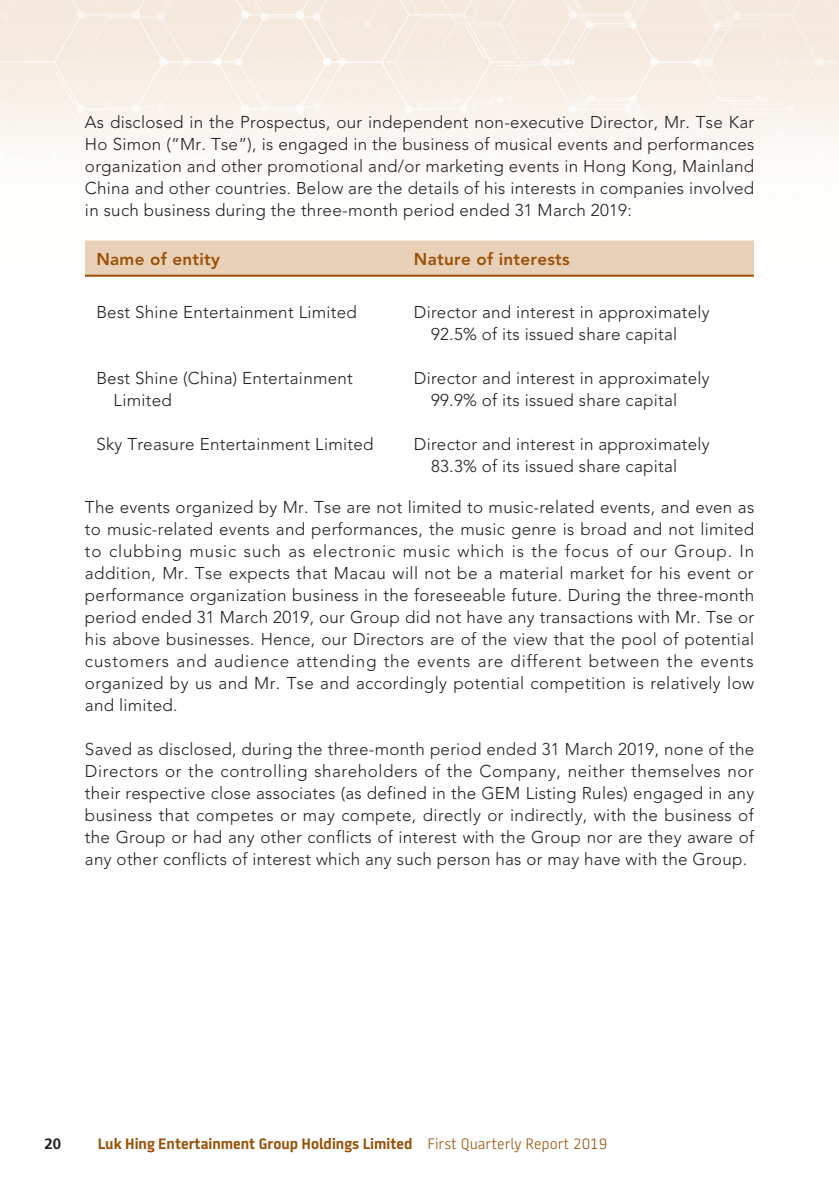
<style>
.page{position:relative;width:839px;height:1191px;background:#fff}
.page>*{position:absolute;margin:0;border:0;box-sizing:border-box;transform-origin:0 0}
._00_txt{font:300 17px/22px "Avenir LT Std";letter-spacing:.015em;color:#231f20;text-align:justify}
._50_Table_txt{font:300 17px "Avenir LT Std";letter-spacing:.015em;color:#231f20}
._50_Table_txt-2{font:800 17px "Avenir LT Std";letter-spacing:.02em;color:#9a5006}
.t1{font:700 15px "Battersea";color:#9a5006}
.t2{font:700 15px "Frutiger LT Std";color:#231f20}
.s1{font-weight:300}
</style>
<div class="page">
<img style="left:0;top:0;width:839px;height:147px">
<div style="left:85px;top:240px;width:669px;height:35px;background:#e9d0b9"></div>
<hr style="left:85px;top:275px;width:329px;height:2px;background:#9a5006">
<hr style="left:414px;top:275px;width:340px;height:2px;background:#9a5006">
<p class="_00_txt" style="left:85px;top:111px;width:671px">As disclosed in the Prospectus, our independent non-executive Director, Mr. Tse Kar Ho Simon (“Mr. Tse”), is engaged in the business of musical events and performances organization and other promotional and/or marketing events in Hong Kong, Mainland China and other countries. Below are the details of his interests in companies involved in such business during the three-month period ended 31 March 2019:</p>
<p class="_50_Table_txt-2" style="left:96px;top:249px;width:125px">Name of entity</p>
<p class="_50_Table_txt-2" style="left:414px;top:249px;width:157px">Nature of interests</p>
<p class="_50_Table_txt" style="left:96px;top:302px;width:262px">Best Shine Entertainment Limited</p>
<p class="_50_Table_txt" style="left:414px;top:302px;width:297px">Director and interest in approximately</p>
<p class="_50_Table_txt" style="left:431px;top:324px;width:248px">92.5% of its issued share capital</p>
<p class="_50_Table_txt" style="left:96px;top:368px;width:258px">Best Shine (China) Entertainment</p>
<p class="_50_Table_txt" style="left:114px;top:390px;width:60px">Limited</p>
<p class="_50_Table_txt" style="left:414px;top:368px;width:297px">Director and interest in approximately</p>
<p class="_50_Table_txt" style="left:431px;top:390px;width:248px">99.9% of its issued share capital</p>
<p class="_50_Table_txt" style="left:96px;top:434px;width:279px">Sky Treasure Entertainment Limited</p>
<p class="_50_Table_txt" style="left:414px;top:434px;width:297px">Director and interest in approximately</p>
<p class="_50_Table_txt" style="left:431px;top:456px;width:248px">83.3% of its issued share capital</p>
<p class="_00_txt" style="left:85px;top:496px;width:671px">The events organized by Mr. Tse are not limited to music-related events, and even as to music-related events and performances, the music genre is broad and not limited to clubbing music such as electronic music which is the focus of our Group. In addition, Mr. Tse expects that Macau will not be a material market for his event or performance organization business in the foreseeable future. During the three-month period ended 31 March 2019, our Group did not have any transactions with Mr. Tse or his above businesses. Hence, our Directors are of the view that the pool of potential customers and audience attending the events are different between the events organized by us and Mr. Tse and accordingly potential competition is relatively low and limited.</p>
<p class="_00_txt" style="left:85px;top:738px;width:671px">Saved as disclosed, during the three-month period ended 31 March 2019, none of the Directors or the controlling shareholders of the Company, neither themselves nor their respective close associates (as defined in the GEM Listing Rules) engaged in any business that competes or may compete, directly or indirectly, with the business of the Group or had any other conflicts of interest with the Group nor are they aware of any other conflicts of interest which any such person has or may have with the Group.</p>
<p class="t2" style="left:45px;top:1135px;width:18px">20</p>
<p class="t1" style="left:98px;top:1134px;width:511px">Luk Hing Entertainment Group Holdings Limited <span class="s1">First Quarterly Report 2019</span></p>
</div>
